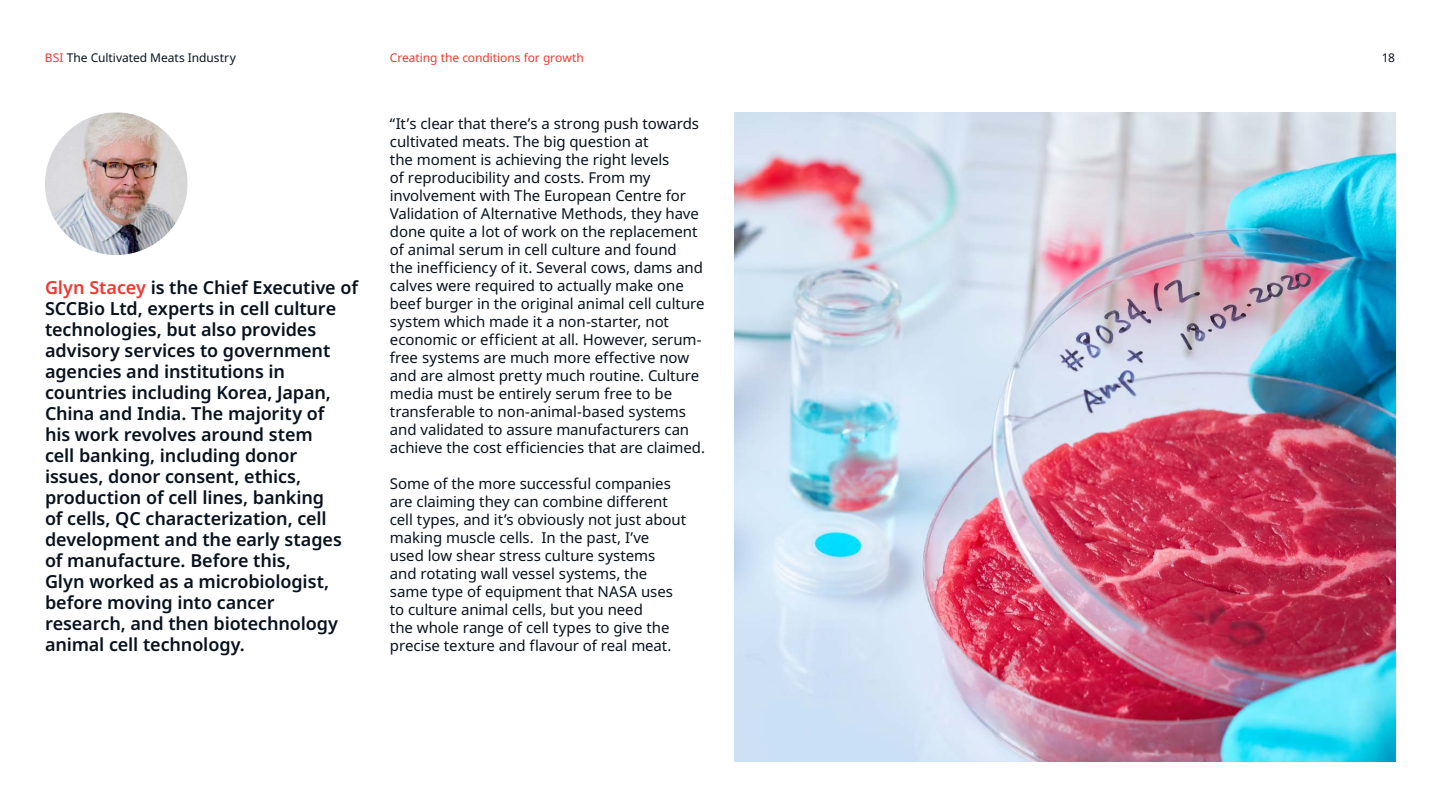
<style>
.page{position:relative;width:1440px;height:810px;background:#fff}
.page>*{position:absolute;margin:0;border:0;box-sizing:border-box;transform-origin:0 0}
.t1{font:600 18px/21px "Noto Sans";letter-spacing:-.005em;color:#08121f}
.t2{font:15px/18px "Noto Sans";letter-spacing:-.005em;color:#08121f}
.t3{font:12px "Noto Sans";color:#08121f}
.t4{font:12px "Noto Sans";letter-spacing:-.005em;color:#f03732}
.s1{color:#f03732}
</style>
<div class="page">
<img style="left:45px;top:112px;width:143px;height:143px">
<img style="left:735px;top:113px;width:660px;height:648px">
<p class="t3" style="left:45px;top:51px;width:192px"><span class="s1">BSI</span> The Cultivated Meats Industry</p>
<p class="t4" style="left:390px;top:50px;width:196px">Creating the conditions for growth</p>
<p class="t3" style="left:1382px;top:50px;width:15px">18</p>
<p class="t1" style="left:45px;top:277px;width:315px"><span class="s1">Glyn Stacey</span> is the Chief Executive of<br>SCCBio Ltd, experts in cell culture technologies, but also provides advisory services to government agencies and institutions in countries including Korea, Japan,<br>China and India. The majority of<br>his work revolves around stem<br>cell banking, including donor issues, donor consent, ethics, production of cell lines, banking<br>of cells, QC characterization, cell development and the early stages of manufacture. Before this,<br>Glyn worked as a microbiologist, before moving into cancer research, and then biotechnology animal cell technology.</p>
<p class="t2" style="left:390px;top:114px;width:317px">“It’s clear that there’s a strong push towards cultivated meats. The big question at<br>the moment is achieving the right levels<br>of reproducibility and costs. From my involvement with The European Centre for Validation of Alternative Methods, they have done quite a lot of work on the replacement of animal serum in cell culture and found<br>the inefficiency of it. Several cows, dams and calves were required to actually make one beef burger in the original animal cell culture system which made it a non-starter, not economic or efficient at all. However, serum&shy;free systems are much more effective now and are almost pretty much routine. Culture media must be entirely serum free to be transferable to non-animal-based systems and validated to assure manufacturers can achieve the cost efficiencies that are claimed.</p>
<p class="t2" style="left:390px;top:474px;width:298px">Some of the more successful companies are claiming they can combine different cell types, and it’s obviously not just about making muscle cells. In the past, I’ve used low shear stress culture systems<br>and rotating wall vessel systems, the same type of equipment that NASA uses to culture animal cells, but you need<br>the whole range of cell types to give the precise texture and flavour of real meat.</p>
</div>
